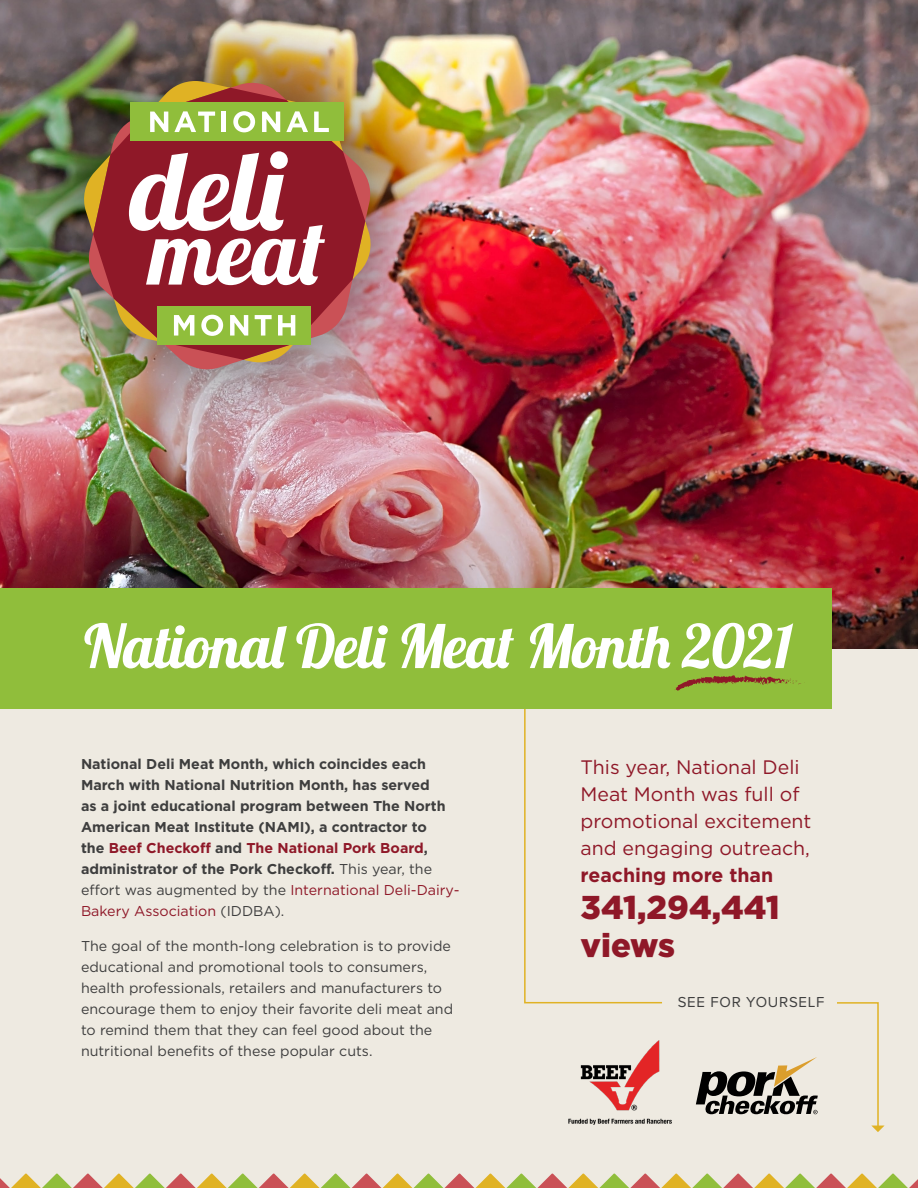
<style>
.page{position:relative;width:918px;height:1188px;background:#fff}
.page>*{position:absolute;margin:0;border:0;box-sizing:border-box;transform-origin:0 0}
.t1{font:60px "Lobster";letter-spacing:-.01em;color:#fff}
.t2{font:900 33px/37.5px "Gotham";color:#8f1828}
.t3{font:19.5px/27px "Gotham";color:#8f1828}
.t4{font:700 19.5px "Gotham";color:#8f1828}
.t5{font:15px "Proxima Nova";letter-spacing:.05em;color:#3f3f3f}
.t6{font:700 14.25px/21px "Gotham";color:#3e3e3e}
.t7{font:14.25px/21px "Gotham";color:#3e3e3e}
.s1{color:#8f1828}
.s2{font-weight:400}
.s3{font-weight:400;color:#8f1828}
</style>
<div class="page">
<div style="left:0;top:355px;width:918px;height:833px;background:#eeeae1"></div>
<img style="left:0;top:0;width:918px;height:648px">
<div style="left:0;top:0;width:473px;height:470px;background:#000;opacity:.75"></div>
<img style="left:87px;top:80px;width:285px;height:292px">
<img style="left:82px;top:81px;width:291px;height:281px">
<img style="left:93px;top:88px;width:272px;height:272px">
<div style="left:157px;top:306px;width:153px;height:39px;background:#90be3b"></div>
<div style="left:130px;top:102px;width:213px;height:39px;background:#90be3b"></div>
<svg style="left:150px;top:112px;width:18px;height:20px"></svg>
<svg style="left:174px;top:111px;width:41px;height:21px"></svg>
<hr style="left:222px;top:112px;width:4px;height:20px;background:#fff">
<svg style="left:233px;top:111px;width:22px;height:21px"></svg>
<svg style="left:262px;top:112px;width:18px;height:20px"></svg>
<svg style="left:286px;top:111px;width:22px;height:21px"></svg>
<svg style="left:314px;top:112px;width:15px;height:20px"></svg>
<svg style="left:174px;top:315px;width:20px;height:21px"></svg>
<svg style="left:201px;top:315px;width:22px;height:21px"></svg>
<svg style="left:230px;top:315px;width:18px;height:21px"></svg>
<svg style="left:255px;top:315px;width:17px;height:21px"></svg>
<svg style="left:278px;top:315px;width:17px;height:21px"></svg>
<svg style="left:129px;top:151px;width:196px;height:134px"></svg>
<img style="left:568px;top:1041px;width:103px;height:84px">
<svg style="left:696px;top:1057px;width:122px;height:57px"></svg>
<svg style="left:0;top:1174px;width:918px;height:14px"></svg>
<svg style="left:524px;top:709px;width:138px;height:295px"></svg>
<div style="left:0;top:588px;width:832px;height:121px;background:#90be3b"></div>
<svg style="left:675px;top:675px;width:130px;height:16px"></svg>
<svg style="left:837px;top:1002px;width:48px;height:130px"></svg>
<h1 class="t1" style="left:84px;top:608px;width:710px">National Deli Meat Month 2021</h1>
<p class="t6" style="left:81px;top:754px;width:380px">National Deli Meat Month, which coincides each March with National Nutrition Month, has served<br>as a joint educational program between The North American Meat Institute (NAMI), a contractor to<br>the <span class="s1">Beef Checkoff</span> and <span class="s1">The National Pork Board</span>, administrator of the Pork Checkoff. <span class="s2">This year, the effort was augmented by the</span> <span class="s3">International Deli-Dairy-Bakery Association</span> <span class="s2">(IDDBA).</span></p>
<p class="t7" style="left:81px;top:935px;width:374px">The goal of the month-long celebration is to provide educational and promotional tools to consumers, health professionals, retailers and manufacturers to encourage them to enjoy their favorite deli meat and to remind them that they can feel good about the nutritional benefits of these popular cuts.</p>
<h3 class="t3" style="left:581px;top:753px;width:232px">This year, National Deli<br>Meat Month was full of promotional excitement and engaging outreach,</h3>
<h3 class="t4" style="left:581px;top:862px;width:194px">reaching more than</h3>
<h2 class="t2" style="left:581px;top:888px;width:201px">341,294,441 views</h2>
<p class="t5" style="left:678px;top:991px;width:148px">SEE FOR YOURSELF</p>
</div>
